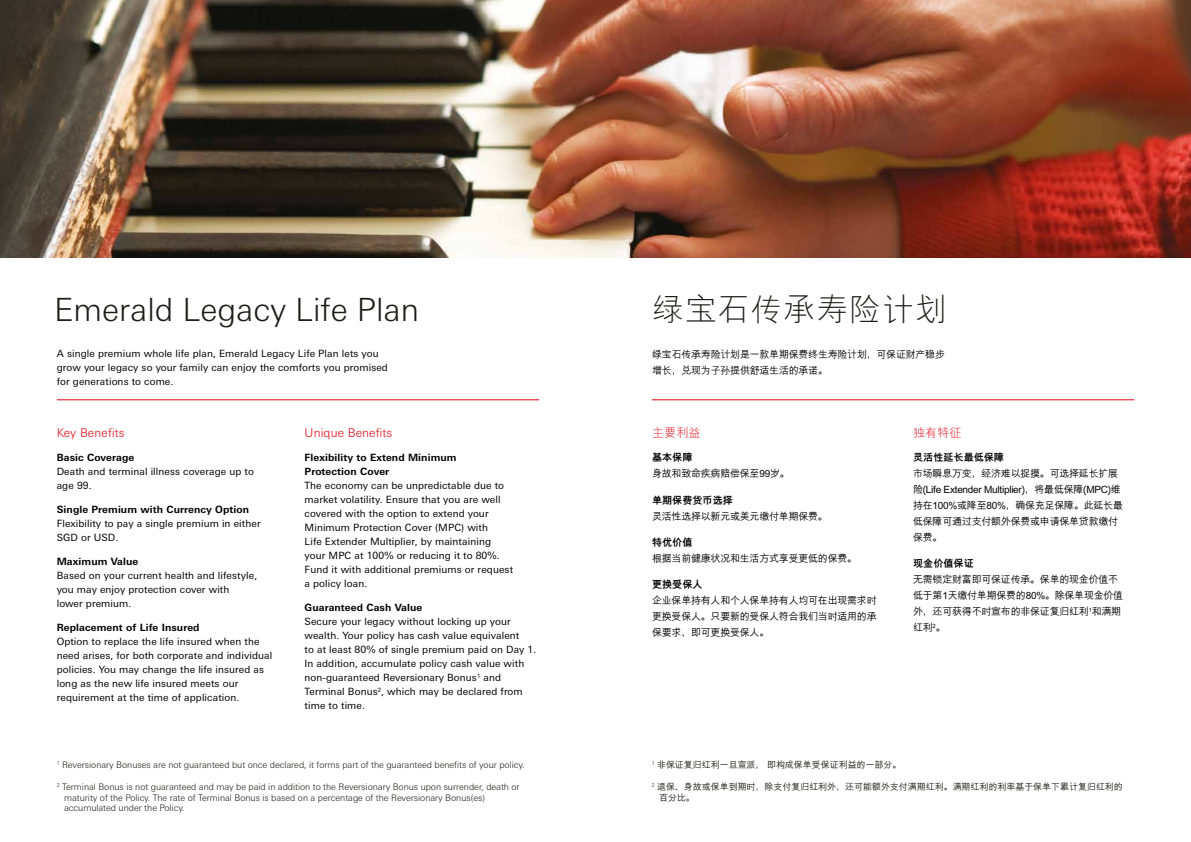
<style>
.page{position:relative;width:1191px;height:842px;background:#fff}
.page>*{position:absolute;margin:0;border:0;box-sizing:border-box;transform-origin:0 0}
.t1{font:300 32px "Univers Nextfor HSBC";color:#1d1d1b}
.t2{font:300 32px "M Hei PR Cfor HSBC";letter-spacing:.025em;color:#1d1d1b}
.t3{font:300 12px "Univers Nextfor HSBC";letter-spacing:.01em;color:#e30613}
.t4{font:300 12px "M Hei PR Cfor HSBC";letter-spacing:.01em;color:#e30613}
.t5{font:10px/14px "Univers Nextfor HSBC";letter-spacing:.01em;color:#010101}
.t6{font:500 10px/16px "M Hei PR Cfor HSBC";letter-spacing:-.025em;color:#010101}
.t7{font:700 10px/14px "Univers Nextfor HSBC";letter-spacing:.01em;color:#010101}
.t8{font:800 10px "M Hei PR Cfor HSBC";letter-spacing:.01em;color:#010101}
.t9{font:300 9px/10.8px "Univers Nextfor HSBC";letter-spacing:-.005em;color:#1d1d1b}
.t10{font:500 9px/10.8px "M Hei PR Cfor HSBC";letter-spacing:-.005em;color:#1d1d1b}
</style>
<div class="page">
<img style="left:0;top:0;width:1191px;height:258px">
<hr style="left:57px;top:400px;width:482px;height:1px;background:#e30613">
<hr style="left:652px;top:400px;width:482px;height:1px;background:#e30613">
<h1 class="t1" style="left:54px;top:287px;width:366px">Emerald Legacy Life Plan</h1>
<h1 class="t2" style="left:652px;top:293px;width:296px">绿宝石传承寿险计划</h1>
<p class="t5" style="left:57px;top:346px;width:333px">A single premium whole life plan, Emerald Legacy Life Plan lets you grow your legacy so your family can enjoy the comforts you promised for generations to come.</p>
<p class="t6" style="left:652px;top:346px;width:294px">绿宝石传承寿险计划是一款单期保费终生寿险计划，可保证财产稳步增长，兑现为子孙提供舒适生活的承诺。</p>
<p class="t3" style="left:57px;top:424px;width:69px">Key Benefits</p>
<p class="t7" style="left:57px;top:450px;width:79px">Basic Coverage</p>
<p class="t5" style="left:57px;top:464px;width:199px">Death and terminal illness coverage up to age 99.</p>
<p class="t7" style="left:57px;top:502px;width:194px">Single Premium with Currency Option</p>
<p class="t5" style="left:57px;top:516px;width:205px">Flexibility to pay a single premium in either<br>SGD or USD.</p>
<p class="t7" style="left:57px;top:554px;width:83px">Maximum Value</p>
<p class="t5" style="left:57px;top:568px;width:202px">Based on your current health and lifestyle, you may enjoy protection cover with lower premium.</p>
<p class="t7" style="left:57px;top:620px;width:144px">Replacement of Life Insured</p>
<p class="t5" style="left:57px;top:634px;width:217px">Option to replace the life insured when the need arises, for both corporate and individual policies. You may change the life insured as long as the new life insured meets our requirement at the time of application.</p>
<p class="t3" style="left:305px;top:424px;width:89px">Unique Benefits</p>
<p class="t7" style="left:305px;top:450px;width:153px">Flexibility to Extend Minimum<br>Protection Cover</p>
<p class="t5" style="left:305px;top:478px;width:210px">The economy can be unpredictable due to market volatility. Ensure that you are well covered with the option to extend your Minimum Protection Cover (MPC) with<br>Life Extender Multiplier, by maintaining your MPC at 100% or reducing it to 80%.<br>Fund it with additional premiums or request a policy loan.</p>
<p class="t7" style="left:305px;top:600px;width:119px">Guaranteed Cash Value</p>
<p class="t5" style="left:304px;top:614px;width:233px">Secure your legacy without locking up your wealth. Your policy has cash value equivalent<br>to at least 80% of single premium paid on Day 1.<br>In addition, accumulate policy cash value with non-guaranteed Reversionary Bonus<sup>1</sup> and Terminal Bonus<sup>2</sup>, which may be declared from time to time.</p>
<p class="t9" style="left:57px;top:759px;width:469px"><sup>1</sup> Reversionary Bonuses are not guaranteed but once declared, it forms part of the guaranteed benefits of your policy.</p>
<p class="t9" style="left:64px;top:780px;width:457px;text-indent:-7px"><sup>2</sup> Terminal Bonus is not guaranteed and may be paid in addition to the Reversionary Bonus upon surrender, death or maturity of the Policy. The rate of Terminal Bonus is based on a percentage of the Reversionary Bonus(es) accumulated under the Policy.</p>
<p class="t4" style="left:652px;top:426px;width:50px">主要利益</p>
<p class="t8" style="left:652px;top:452px;width:42px">基本保障</p>
<p class="t6" style="left:652px;top:465px;width:139px">身故和致命疾病赔偿保至99岁。</p>
<p class="t8" style="left:652px;top:495px;width:82px">单期保费货币选择</p>
<p class="t6" style="left:652px;top:508px;width:177px">灵活性选择以新元或美元缴付单期保费。</p>
<p class="t8" style="left:652px;top:537px;width:42px">特优价值</p>
<p class="t6" style="left:652px;top:550px;width:207px">根据当前健康状况和生活方式享受更低的保费。</p>
<p class="t8" style="left:652px;top:579px;width:52px">更换受保人</p>
<p class="t6" style="left:652px;top:592px;width:226px;text-align:justify">企业保单持有人和个人保单持有人均可在出现需求时更换受保人。只要新的受保人符合我们当时适用的承保要求，即可更换受保人。</p>
<p class="t4" style="left:913px;top:426px;width:50px">独有特征</p>
<p class="t8" style="left:913px;top:452px;width:92px">灵活性延长最低保障</p>
<p class="t6" style="left:913px;top:465px;width:211px">市场瞬息万变，经济难以捉摸。可选择延长扩展险(Life Extender Multiplier)，将最低保障(MPC)维持在100%或降至80%，确保充足保障。此延长最低保障可通过支付额外保费或申请保单贷款缴付保费。</p>
<p class="t8" style="left:913px;top:558px;width:62px">现金价值保证</p>
<p class="t6" style="left:913px;top:571px;width:212px">无需锁定财富即可保证传承。保单的现金价值不低于第1天缴付单期保费的80%。除保单现金价值外，还可获得不时宣布的非保证复归红利<sup>1</sup>和满期红利<sup>2</sup>。</p>
<p class="t10" style="left:651px;top:759px;width:251px"><sup>1</sup> 非保证复归红利一旦宣派，即构成保单受保证利益的一部分。</p>
<p class="t10" style="left:659px;top:781px;width:465px;text-indent:-7px"><sup>2</sup> 退保、身故或保单到期时，除支付复归红利外，还可能额外支付满期红利。满期红利的利率基于保单下累计复归红利的百分比。</p>
</div>
